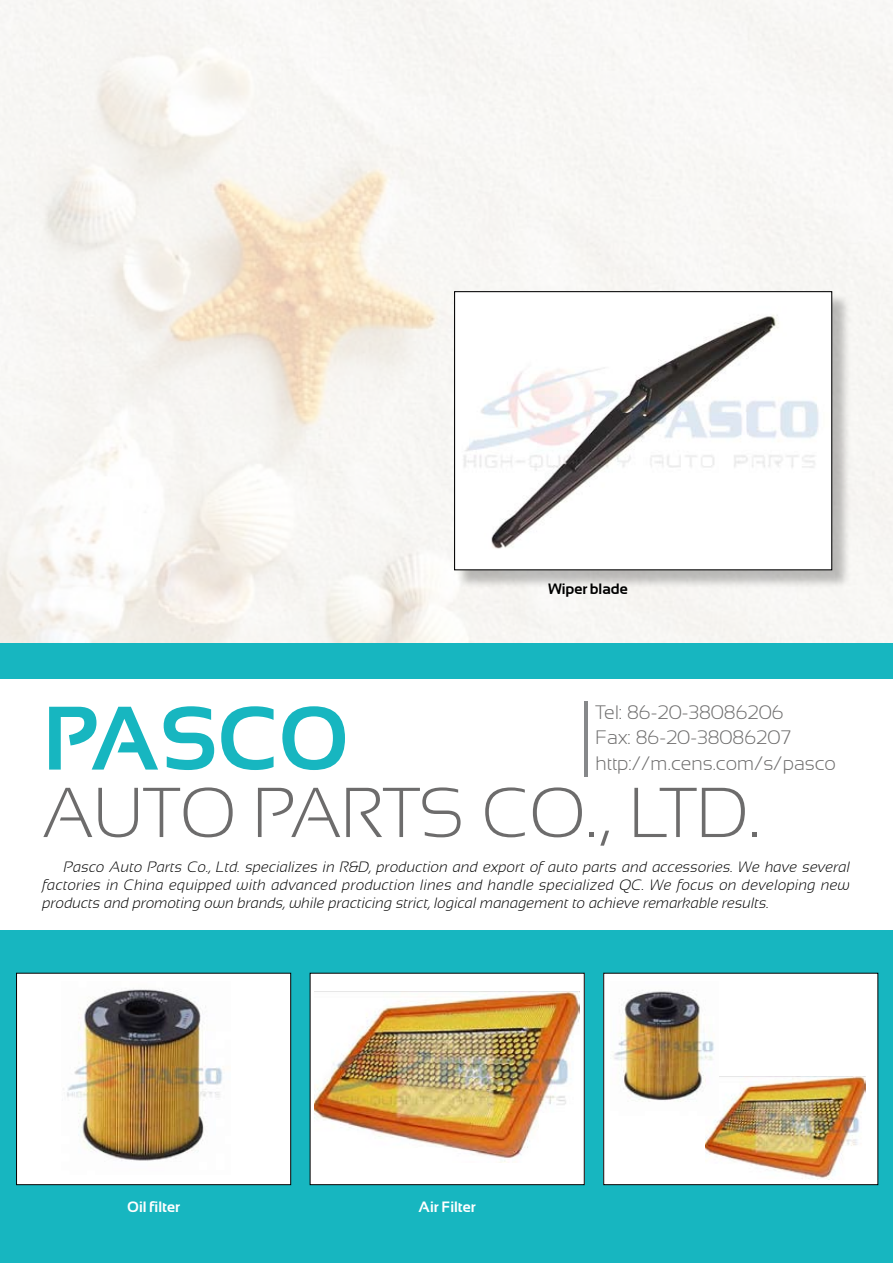
<style>
.page{position:relative;width:893px;height:1263px;background:#fff}
.page>*{position:absolute;margin:0;border:0;box-sizing:border-box;transform-origin:0 0}
.t1{font:700 90px "Sansation";color:#17b6c0}
.t2{font:300 70.5px "Sansation";color:#6d6c6c}
.t3{font:300 19.5px/25.5px "Sansation";color:#6d6c6c}
.t4{font:italic 300 15px/18px "Sansation";color:#000;text-align:justify}
.t5{font:700 15px "Sansation";color:#fff}
.t6{font:700 15px "Sansation";color:#000}
</style>
<div class="page">
<div style="left:0;top:643px;width:893px;height:620px;background:#17b6c0"></div>
<div style="left:0;top:679px;width:893px;height:251px;background:#fff"></div>
<div style="left:17px;top:973px;width:274px;height:212px;background:#fff"></div>
<div style="left:16px;top:973px;width:275px;height:212px;border:1px solid #000"></div>
<div style="left:310px;top:973px;width:274px;height:212px;background:#fff"></div>
<div style="left:310px;top:973px;width:275px;height:212px;border:1px solid #000"></div>
<div style="left:604px;top:973px;width:274px;height:212px;background:#fff"></div>
<div style="left:603px;top:973px;width:275px;height:212px;border:1px solid #000"></div>
<hr style="left:584px;top:701px;width:3px;height:75px;background:#86888a">
<div style="left:456px;top:293px;width:401px;height:303px;background:#000;opacity:.25"></div>
<img style="left:456px;top:293px;width:374px;height:275px">
<div style="left:454px;top:291px;width:378px;height:279px;border:1px solid #000"></div>
<img style="left:67px;top:989px;width:156px;height:172px">
<img style="left:314px;top:992px;width:266px;height:170px">
<img style="left:706px;top:1077px;width:159px;height:102px">
<img style="left:612px;top:990px;width:106px;height:125px">
<p class="t6" style="left:549px;top:581px;width:81px">Wiper blade</p>
<h3 class="t3" style="left:595px;top:699px;width:242px">Tel: 86-20-38086206<br>Fax: 86-20-38086207 http://m.cens.com/s/pasco</h3>
<h1 class="t1" style="left:43px;top:688px;width:308px">PASCO</h1>
<h2 class="t2" style="left:43px;top:774px;width:719px">AUTO PARTS CO., LTD.</h2>
<p class="t4" style="left:43px;top:858px;width:809px;text-indent:21px">Pasco Auto Parts Co., Ltd. specializes in R&amp;D, production and export of auto parts and accessories. We have several factories in China equipped with advanced production lines and handle specialized QC. We focus on developing new products and promoting own brands, while practicing strict, logical management to achieve remarkable results.</p>
<p class="t5" style="left:127px;top:1199px;width:54px">Oil filter</p>
<p class="t5" style="left:419px;top:1199px;width:59px">Air Filter</p>
</div>
